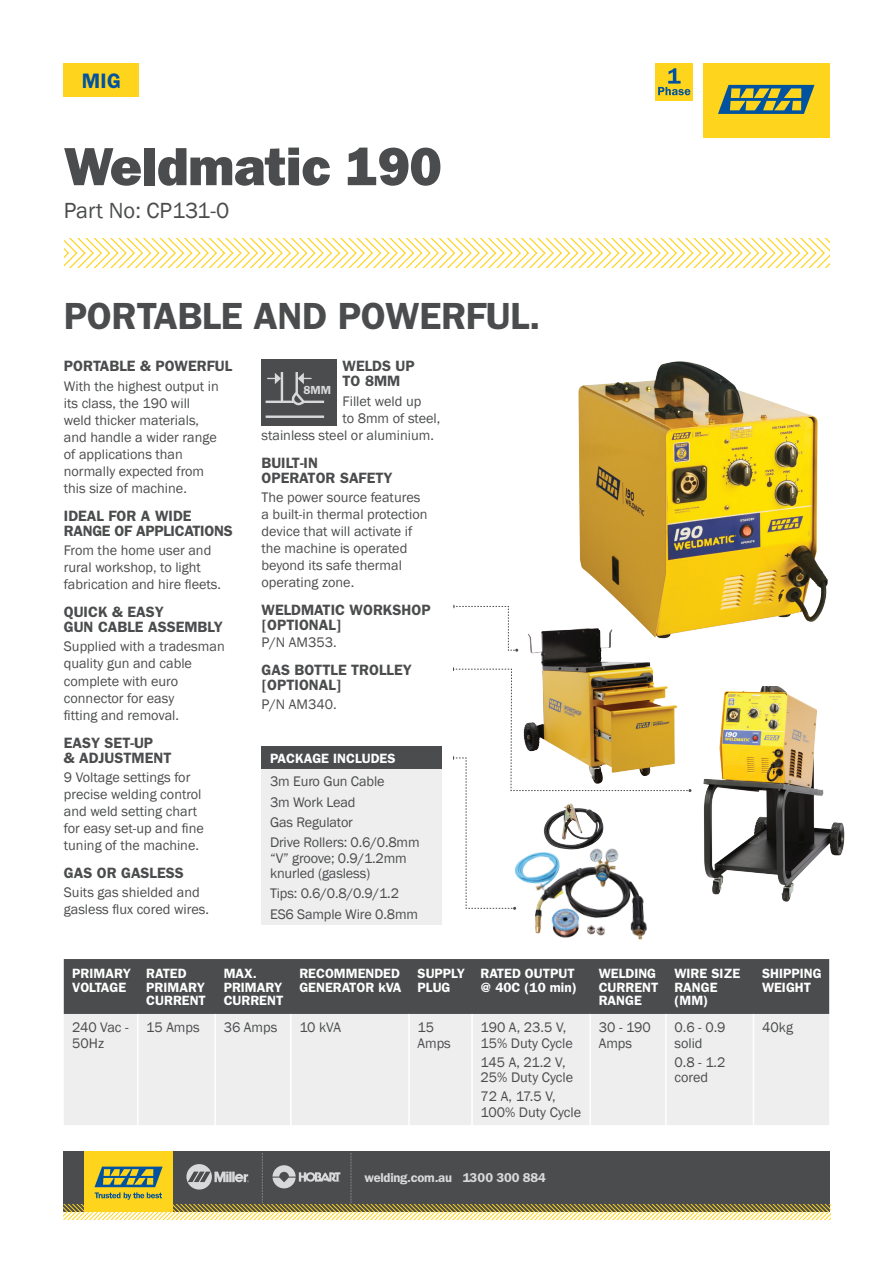
<style>
.page{position:relative;width:893px;height:1263px;background:#fff}
.page>*{position:absolute;margin:0;border:0;box-sizing:border-box;transform-origin:0 0}
.t1{font:800 54px "Franklin Gothic";letter-spacing:-.01em;color:#4b4c4d}
.t2{font:600 37.95px "Franklin Gothic";letter-spacing:-.01em;color:#4b4c4d}
.t3{font:22.5px "Franklin Gothic";color:#4b4c4d}
.t4{font:600 21px "Franklin Gothic";color:#0153a0}
.t5{font:600 15px/15px "Franklin Gothic";color:#4b4c4d}
.t6{font:600 15px/15px "Franklin Gothic";letter-spacing:-.02em;color:#4b4c4d}
.t7{font:14.25px/17.1px "Franklin Gothic";color:#4b4c4d}
.t8{font:600 13.5px/13.5px "Franklin Gothic";color:#fff}
.t9{font:600 12.9px "Franklin Gothic";letter-spacing:-.02em;color:#d8d9db}
.t10{font:600 11.7px "Franklin Gothic";color:#d8d9db}
</style>
<div class="page">
<div style="left:64px;top:1151px;width:766px;height:61px;background:#4b4c4d"></div>
<div style="left:84px;top:1151px;width:89px;height:61px;background:#fed41d"></div>
<svg style="left:64px;top:1153px;width:766px;height:66px"></svg>
<div style="left:64px;top:63px;width:75px;height:34px;background:#fed41d"></div>
<div style="left:703px;top:63px;width:126px;height:75px;background:#fed41d"></div>
<svg style="left:718px;top:85px;width:96px;height:29px"></svg>
<div style="left:64px;top:959px;width:765px;height:55px;background:#4b4c4d"></div>
<div style="left:64px;top:1014px;width:765px;height:111px;background:#eeeeef"></div>
<hr style="left:137px;top:1014px;width:2px;height:111px;background:#fff">
<hr style="left:214px;top:1014px;width:2px;height:111px;background:#fff">
<hr style="left:290px;top:1014px;width:2px;height:111px;background:#fff">
<hr style="left:753px;top:1014px;width:1px;height:111px;background:#fff">
<hr style="left:665px;top:1014px;width:2px;height:111px;background:#fff">
<hr style="left:408px;top:1014px;width:2px;height:111px;background:#fff">
<hr style="left:471px;top:1014px;width:2px;height:111px;background:#fff">
<hr style="left:589px;top:1014px;width:2px;height:111px;background:#fff">
<img style="left:535px;top:910px;width:112px;height:30px">
<img style="left:578px;top:361px;width:250px;height:272px">
<img style="left:691px;top:686px;width:154px;height:216px">
<img style="left:518px;top:615px;width:161px;height:52px">
<div style="left:261px;top:359px;width:76px;height:67px;background:#4b4c4d"></div>
<hr style="left:281px;top:372px;width:2px;height:30px;background:#d8d9db">
<hr style="left:266px;top:401px;width:58px;height:2px;background:#d8d9db">
<hr style="left:266px;top:415px;width:58px;height:3px;background:#d8d9db">
<hr style="left:295px;top:372px;width:3px;height:30px;background:#d8d9db">
<svg style="left:287px;top:390px;width:19px;height:16px"></svg>
<svg style="left:267px;top:373px;width:14px;height:11px"></svg>
<svg style="left:298px;top:373px;width:14px;height:11px"></svg>
<svg style="left:453px;top:605px;width:65px;height:47px"></svg>
<div style="left:261px;top:746px;width:181px;height:24px;background:#4b4c4d"></div>
<div style="left:261px;top:770px;width:181px;height:155px;background:#eeeeef"></div>
<svg style="left:453px;top:667px;width:238px;height:243px"></svg>
<div style="left:655px;top:63px;width:38px;height:38px;background:#fed41d"></div>
<svg style="left:658px;top:68px;width:32px;height:27px"></svg>
<svg style="left:64px;top:238px;width:766px;height:30px"></svg>
<h3 class="t4" style="left:82px;top:68px;width:41px">MIG</h3>
<h1 class="t1" style="left:64px;top:135px;width:380px">Weldmatic 190</h1>
<h3 class="t3" style="left:64px;top:197px;width:167px">Part No: CP131-0</h3>
<h2 class="t2" style="left:64px;top:293px;width:478px">PORTABLE AND POWERFUL.</h2>
<p class="t5" style="left:64px;top:358px;width:170px">PORTABLE &amp; POWERFUL</p>
<p class="t7" style="left:64px;top:377px;width:157px">With the highest output in its class, the 190 will weld thicker materials, and handle a wider range of applications than normally expected from this size of machine.</p>
<p class="t6" style="left:64px;top:508px;width:170px">IDEAL FOR A WIDE<br>RANGE OF APPLICATIONS</p>
<p class="t7" style="left:64px;top:542px;width:159px">From the home user and rural workshop, to light fabrication and hire fleets.</p>
<p class="t5" style="left:64px;top:604px;width:160px">QUICK &amp; EASY<br>GUN CABLE ASSEMBLY</p>
<p class="t7" style="left:64px;top:638px;width:162px">Supplied with a tradesman quality gun and cable complete with euro connector for easy<br>fitting and removal.</p>
<p class="t5" style="left:64px;top:734px;width:109px">EASY SET-UP<br>&amp; ADJUSTMENT</p>
<p class="t7" style="left:64px;top:769px;width:141px">9 Voltage settings for precise welding control and weld setting chart for easy set-up and fine tuning of the machine.</p>
<p class="t5" style="left:64px;top:865px;width:122px">GAS OR GASLESS</p>
<p class="t7" style="left:64px;top:884px;width:147px">Suits gas shielded and gasless flux cored wires.</p>
<p class="t5" style="left:342px;top:358px;width:74px">WELDS UP<br>TO 8MM</p>
<p class="t7" style="left:342px;top:392px;width:80px">Fillet weld up</p>
<p class="t7" style="left:342px;top:410px;width:99px">to 8mm of steel,</p>
<p class="t7" style="left:261px;top:427px;width:174px">stainless steel or aluminium.</p>
<p class="t5" style="left:261px;top:454px;width:133px">BUILT-IN<br>OPERATOR SAFETY</p>
<p class="t7" style="left:261px;top:489px;width:168px">The power source features a built-in thermal protection device that will activate if the machine is operated beyond its safe thermal operating zone.</p>
<p class="t5" style="left:261px;top:602px;width:171px">WELDMATIC WORKSHOP [OPTIONAL]</p>
<p class="t7" style="left:261px;top:634px;width:77px">P/N AM353.</p>
<p class="t5" style="left:261px;top:662px;width:152px">GAS BOTTLE TROLLEY [OPTIONAL]</p>
<p class="t7" style="left:261px;top:696px;width:77px">P/N AM340.</p>
<p class="t10" style="left:303px;top:383px;width:29px">8MM</p>
<p class="t8" style="left:270px;top:751px;width:127px">PACKAGE INCLUDES</p>
<p class="t7" style="left:270px;top:771px;width:151px;line-height:20.4px">3m Euro Gun Cable<br>3m Work Lead<br>Gas Regulator<br>Drive Rollers: 0.6/0.8mm</p>
<p class="t7" style="left:270px;top:850px;width:138px;line-height:15.1px">“V” groove; 0.9/1.2mm knurled (gasless)</p>
<p class="t7" style="left:270px;top:883px;width:150px;line-height:20.4px">Tips: 0.6/0.8/0.9/1.2<br>ES6 Sample Wire 0.8mm</p>
<p class="t8" style="left:72px;top:967px;width:60px">PRIMARY<br>VOLTAGE</p>
<p class="t8" style="left:146px;top:967px;width:61px">RATED<br>PRIMARY<br>CURRENT</p>
<p class="t8" style="left:224px;top:967px;width:61px">MAX.<br>PRIMARY<br>CURRENT</p>
<p class="t8" style="left:299px;top:967px;width:104px">RECOMMENDED<br>GENERATOR kVA</p>
<p class="t8" style="left:418px;top:967px;width:49px">SUPPLY<br>PLUG</p>
<p class="t8" style="left:480px;top:967px;width:98px">RATED OUTPUT @ 40C (10 min)</p>
<p class="t8" style="left:599px;top:967px;width:61px">WELDING<br>CURRENT<br>RANGE</p>
<p class="t8" style="left:674px;top:967px;width:67px">WIRE SIZE<br>RANGE (MM)</p>
<p class="t8" style="left:762px;top:967px;width:61px">SHIPPING<br>WEIGHT</p>
<p class="t7" style="left:72px;top:1020px;width:58px;line-height:15.1px">240 Vac -<br>50Hz</p>
<p class="t7" style="left:146px;top:1019px;width:55px">15 Amps</p>
<p class="t7" style="left:224px;top:1019px;width:55px">36 Amps</p>
<p class="t7" style="left:299px;top:1019px;width:43px">10 kVA</p>
<p class="t7" style="left:418px;top:1020px;width:35px;line-height:15.1px">15<br>Amps</p>
<p class="t7" style="left:480px;top:1020px;width:94px;line-height:15.1px">190 A, 23.5 V,<br>15% Duty Cycle</p>
<p class="t7" style="left:480px;top:1055px;width:94px;line-height:15.1px">145 A, 21.2 V,<br>25% Duty Cycle</p>
<p class="t7" style="left:480px;top:1089px;width:102px;line-height:15.1px">72 A, 17.5 V,<br>100% Duty Cycle</p>
<p class="t7" style="left:762px;top:1019px;width:33px">40kg</p>
<p class="t7" style="left:599px;top:1020px;width:54px;line-height:15.1px">30 - 190<br>Amps</p>
<p class="t7" style="left:674px;top:1020px;width:53px;line-height:15.1px">0.6 - 0.9 solid</p>
<p class="t7" style="left:674px;top:1055px;width:53px;line-height:15.1px">0.8 - 1.2 cored</p>
<p class="t9" style="left:364px;top:1170px;width:183px">welding.com.au 1300 300 884</p>
</div>
